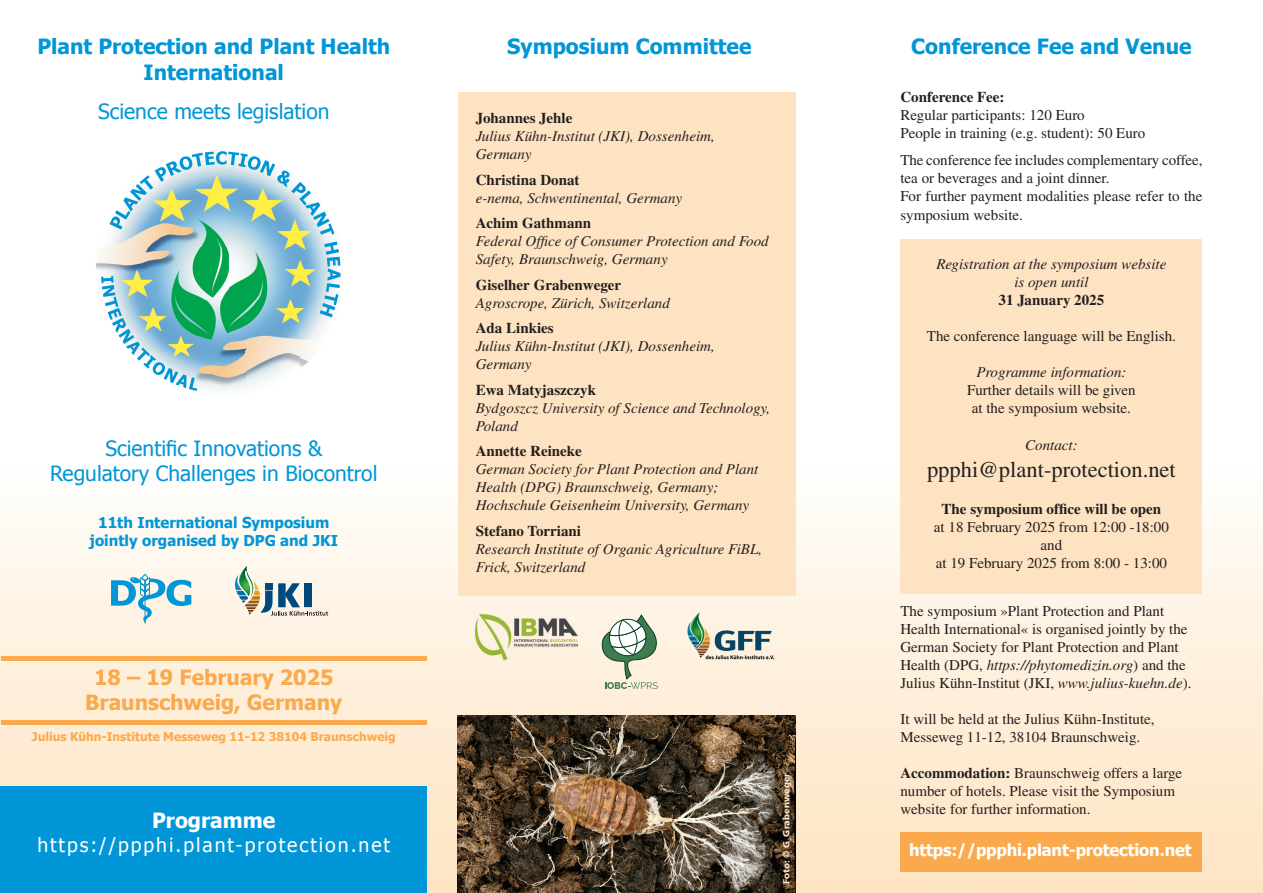
<style>
.page{position:relative;width:1263px;height:893px;background:#fff}
.page>*{position:absolute;margin:0;border:0;box-sizing:border-box;transform-origin:0 0}
.t1{font:22.5px "Times";color:#231f20}
.t2{font:700 21px/25.2px "Tahoma";color:#0196d7;text-align:center}
.t3{font:21px/25.2px "Tahoma";color:#0196d7;text-align:center}
.t4{font:700 21px/25.2px "Tahoma";color:#faaa4d;text-align:center}
.t5{font:700 21px "Tahoma";color:#fff}
.t6{font:19.5px "Tahoma";letter-spacing:.1em;color:#fff}
.t7{font:700 16.5px "Tahoma";letter-spacing:-.01em;color:#fff}
.t8{font:15px/18px "Times";color:#231f20}
.t9{font:italic 15px/18px "Times";color:#231f20}
.t10{font:700 15px "Times";color:#231f20}
.t11{font:700 15px/18px "Tahoma";color:#0196d7;text-align:center}
.t12{font:700 12px "Tahoma";color:#faaa4d}
.t13{font:900 9px "Frutiger";color:#fee3c2}
.s1{font-size:7.5px}
.s2{font-style:italic}
.s3{font-weight:700}
</style>
<div class="page">
<img style="left:0;top:92px;width:1263px;height:801px">
<div style="left:458px;top:92px;width:337px;height:503px;background:#fee3c2"></div>
<img style="left:458px;top:715px;width:337px;height:178px">
<div style="left:0;top:787px;width:426px;height:106px;background:#0196d7"></div>
<div style="left:1px;top:720px;width:425px;height:5px;background:#faaa4d"></div>
<div style="left:1px;top:656px;width:425px;height:5px;background:#faaa4d"></div>
<div style="left:18px;top:141px;width:392px;height:277px;background:#fff"></div>
<svg style="left:101px;top:151px;width:240px;height:240px"></svg>
<svg style="left:235px;top:564px;width:93px;height:52px"></svg>
<div style="left:265px;top:583px;width:7px;height:7px;background:#00497a"></div>
<svg style="left:111px;top:577px;width:80px;height:50px"></svg>
<div style="left:142px;top:574px;width:6px;height:7px;border:1px solid #0196d7;border-radius:2px"></div>
<div style="left:900px;top:239px;width:302px;height:354px;background:#fee3c2"></div>
<div style="left:900px;top:833px;width:302px;height:39px;background:#faaa4d"></div>
<svg style="left:601px;top:615px;width:57px;height:74px"></svg>
<img style="left:677px;top:609px;width:105px;height:58px">
<img style="left:466px;top:608px;width:120px;height:54px">
<h2 class="t2" style="left:37px;top:33px;width:354px">Plant Protection and Plant Health<br>International</h2>
<h2 class="t3" style="left:98px;top:98px;width:233px">Science meets legislation</h2>
<h2 class="t3" style="left:50px;top:435px;width:329px">Scientific Innovations &amp;<br>Regulatory Challenges in Biocontrol</h2>
<p class="t11" style="left:90px;top:513px;width:250px">11th International Symposium jointly organised by DPG and JKI</p>
<h2 class="t4" style="left:85px;top:663px;width:259px">18 – 19 February 2025<br>Braunschweig, Germany</h2>
<p class="t12" style="left:32px;top:728px;width:365px">Julius Kühn-Institute Messeweg 11-12 38104 Braunschweig</p>
<h2 class="t5" style="left:152px;top:806px;width:125px">Programme</h2>
<h3 class="t6" style="left:37px;top:831px;width:354px">https://ppphi.plant-protection.net</h3>
<h2 class="t2" style="left:507px;top:33px;width:246px">Symposium Committee</h2>
<p class="t10" style="left:476px;top:109px;width:98px">Johannes Jehle</p>
<p class="t9" style="left:476px;top:127px;width:241px">Julius Kühn-Institut (JKI), Dossenheim,<br>Germany</p>
<p class="t10" style="left:476px;top:171px;width:105px">Christina Donat</p>
<p class="t9" style="left:476px;top:189px;width:208px">e-nema, Schwentinental, Germany</p>
<p class="t10" style="left:476px;top:214px;width:117px">Achim Gathmann</p>
<p class="t9" style="left:476px;top:232px;width:295px">Federal Office of Consumer Protection and Food<br>Safety, Braunschweig, Germany</p>
<p class="t10" style="left:476px;top:276px;width:147px">Giselher Grabenweger</p>
<p class="t9" style="left:476px;top:294px;width:196px">Agroscrope, Zürich, Switzerland</p>
<p class="t10" style="left:476px;top:319px;width:79px">Ada Linkies</p>
<p class="t9" style="left:476px;top:337px;width:241px">Julius Kühn-Institut (JKI), Dossenheim,<br>Germany</p>
<p class="t10" style="left:476px;top:381px;width:122px">Ewa Matyjaszczyk</p>
<p class="t9" style="left:476px;top:399px;width:296px">Bydgoszcz University of Science and Technology,<br>Poland</p>
<p class="t10" style="left:476px;top:442px;width:108px">Annette Reineke</p>
<p class="t9" style="left:476px;top:460px;width:284px">German Society for Plant Protection and Plant<br>Health (DPG) Braunschweig, Germany;<br>Hochschule Geisenheim University, Germany</p>
<p class="t10" style="left:476px;top:522px;width:107px">Stefano Torriani</p>
<p class="t9" style="left:476px;top:540px;width:288px">Research Institute of Organic Agriculture FiBL,<br>Frick, Switzerland</p>
<p class="t13" style="left:781px;top:884px;width:117px;rotate:-90deg">Foto: © G_Grabenweger<span class="s1">_</span></p>
<h2 class="t2" style="left:911px;top:33px;width:282px">Conference Fee and Venue</h2>
<p class="t10" style="left:900px;top:88px;width:105px">Conference Fee:</p>
<p class="t8" style="left:900px;top:106px;width:246px">Regular participants: 120 Euro<br>People in training (e.g. student): 50 Euro</p>
<p class="t8" style="left:900px;top:151px;width:304px">The conference fee includes complementary coffee, tea or beverages and a joint dinner.<br>For further payment modalities please refer to the symposium website.</p>
<p class="t9" style="left:936px;top:255px;width:232px;text-align:center">Registration at the symposium website is open until</p>
<p class="t10" style="left:998px;top:291px;width:107px">31 January 2025</p>
<p class="t8" style="left:927px;top:327px;width:251px">The conference language will be English.</p>
<p class="t9" style="left:976px;top:363px;width:152px">Programme information:</p>
<p class="t8" style="left:967px;top:381px;width:170px;text-align:center">Further details will be given at the symposium website.</p>
<p class="t9" style="left:1025px;top:436px;width:54px">Contact:</p>
<h1 class="t1" style="left:927px;top:457px;width:250px">ppphi@plant-protection.net</h1>
<p class="t10" style="left:942px;top:500px;width:221px">The symposium office will be open</p>
<p class="t8" style="left:934px;top:518px;width:236px;text-align:center">at 18 February 2025 from 12:00 -18:00 and<br>at 19 February 2025 from 8:00 - 13:00</p>
<p class="t8" style="left:900px;top:601px;width:292px">The symposium »Plant Protection and Plant Health International« is organised jointly by the German Society for Plant Protection and Plant Health (DPG, <span class="s2">https://phytomedizin.org</span>) and the Julius Kühn-Institut (JKI, <span class="s2">www.julius-kuehn.de</span>).</p>
<p class="t8" style="left:900px;top:709px;width:256px">It will be held at the Julius Kühn-Institute,<br>Messeweg 11-12, 38104 Braunschweig.</p>
<p class="t8" style="left:900px;top:763px;width:283px;line-height:18.5px"><span class="s3">Accommodation:</span> Braunschweig offers a large number of hotels. Please visit the Symposium website for further information.</p>
<p class="t7" style="left:909px;top:838px;width:284px">https://ppphi.plant-protection.net</p>
</div>
